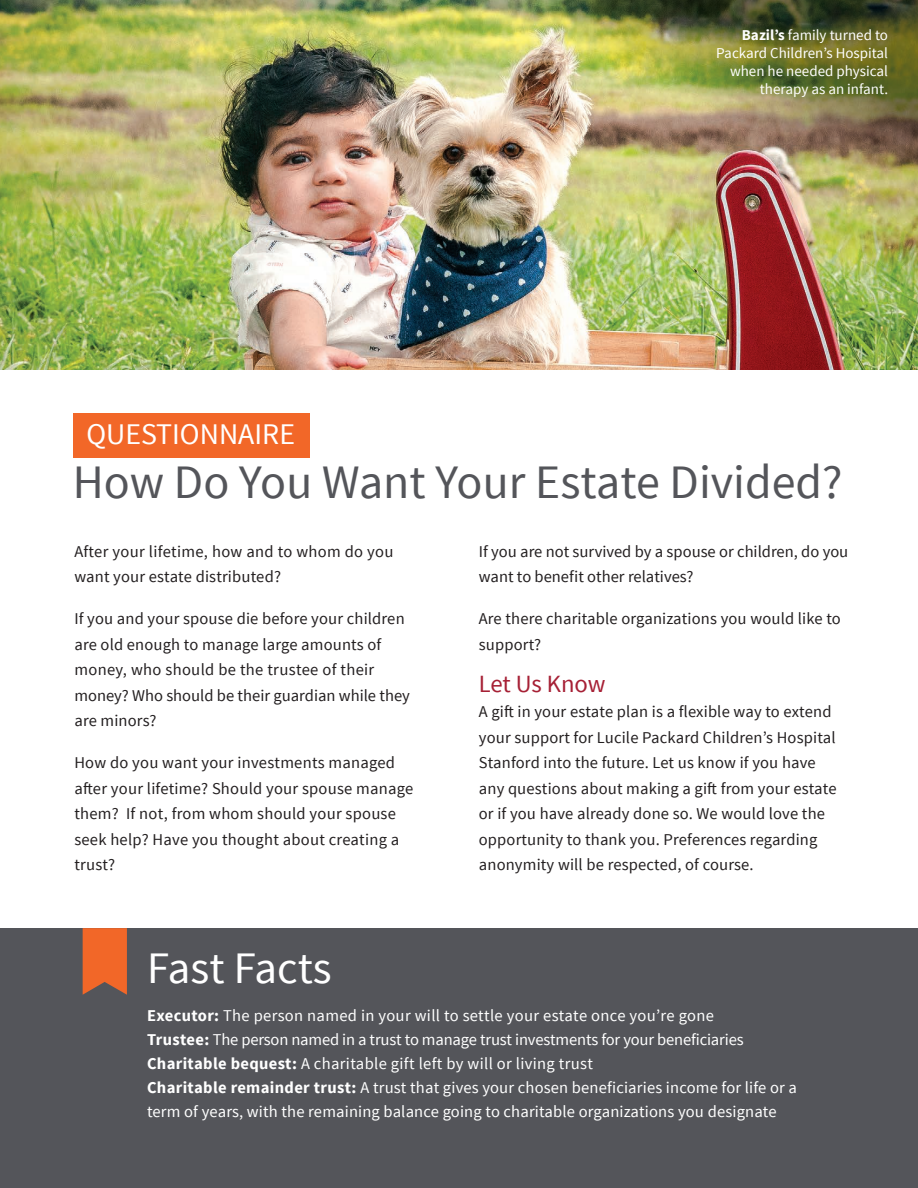
<style>
.page{position:relative;width:918px;height:1188px;background:#fff}
.page>*{position:absolute;margin:0;border:0;box-sizing:border-box;transform-origin:0 0}
.t1{font:48px "Source Sans Pro";color:#54555a}
.Body_Copy_Intro{font:45px "Source Sans Pro";color:#fff}
.t2{font:30px "Source Sans Pro";color:#fff}
.t3{font:24.75px "Source Sans Pro";letter-spacing:-.005em;color:#a62035}
.t4{font:16.5px/25.5px "Source Sans Pro";letter-spacing:.01em;color:#231f20}
.Body_Copy_Intro-2{font:16.5px/24px "Source Sans Pro";letter-spacing:.01em;color:#fff}
.Body_Copy_Intro-3{font:16.5px "Source Sans Pro";letter-spacing:-.01em;color:#fff}
.t5{font:15px/18px "Source Sans Pro";color:#fff;text-align:right}
.s1{font-weight:700}
</style>
<div class="page">
<img style="left:0;top:0;width:918px;height:369px">
<img style="left:516px;top:0;width:402px;height:181px">
<div style="left:0;top:928px;width:918px;height:260px;background:#54555a"></div>
<svg style="left:83px;top:928px;width:44px;height:67px;background:#e1652d"></svg>
<div style="left:73px;top:413px;width:237px;height:45px;background:#f26728"></div>
<p class="t2" style="left:86px;top:416px;width:210px">QUESTIONNAIRE</p>
<p class="t5" style="left:716px;top:26px;width:173px"><span class="s1">Bazil’s</span> family turned to<br>Packard Children’s Hospital when he needed physical therapy as an infant.</p>
<p class="t1" style="left:73px;top:452px;width:771px">How Do You Want Your Estate Divided?</p>
<p class="t4" style="left:74px;top:539px;width:321px">After your lifetime, how and to whom do you want your estate distributed?</p>
<p class="t4" style="left:74px;top:606px;width:337px">If you and your spouse die before your children are old enough to manage large amounts of money, who should be the trustee of their money? Who should be their guardian while they are minors?</p>
<p class="t4" style="left:74px;top:750px;width:341px">How do you want your investments managed after your lifetime? Should your spouse manage them? If not, from whom should your spouse seek help? Have you thought about creating a trust?</p>
<p class="t4" style="left:479px;top:539px;width:371px">If you are not survived by a spouse or children, do you want to benefit other relatives?</p>
<p class="t4" style="left:479px;top:606px;width:363px">Are there charitable organizations you would like to support?</p>
<p class="t3" style="left:479px;top:668px;width:128px">Let Us Know</p>
<p class="t4" style="left:479px;top:699px;width:359px">A gift in your estate plan is a flexible way to extend your support for Lucile Packard Children’s Hospital Stanford into the future. Let us know if you have any questions about making a gift from your estate or if you have already done so. We would love the opportunity to thank you. Preferences regarding anonymity will be respected, of course.</p>
<p class="Body_Copy_Intro" style="left:147px;top:940px;width:186px">Fast Facts</p>
<p class="Body_Copy_Intro-2" style="left:147px;top:1004px;width:568px"><span class="s1">Executor:</span> The person named in your will to settle your estate once you’re gone</p>
<p class="Body_Copy_Intro-3" style="left:147px;top:1029px;width:598px"><span class="s1">Trustee:</span> The person named in a trust to manage trust investments for your beneficiaries</p>
<p class="Body_Copy_Intro-2" style="left:147px;top:1052px;width:447px"><span class="s1">Charitable bequest:</span> A charitable gift left by will or living trust</p>
<p class="Body_Copy_Intro-2" style="left:147px;top:1076px;width:652px"><span class="s1">Charitable remainder trust:</span> A trust that gives your chosen beneficiaries income for life or a term of years, with the remaining balance going to charitable organizations you designate</p>
</div>
